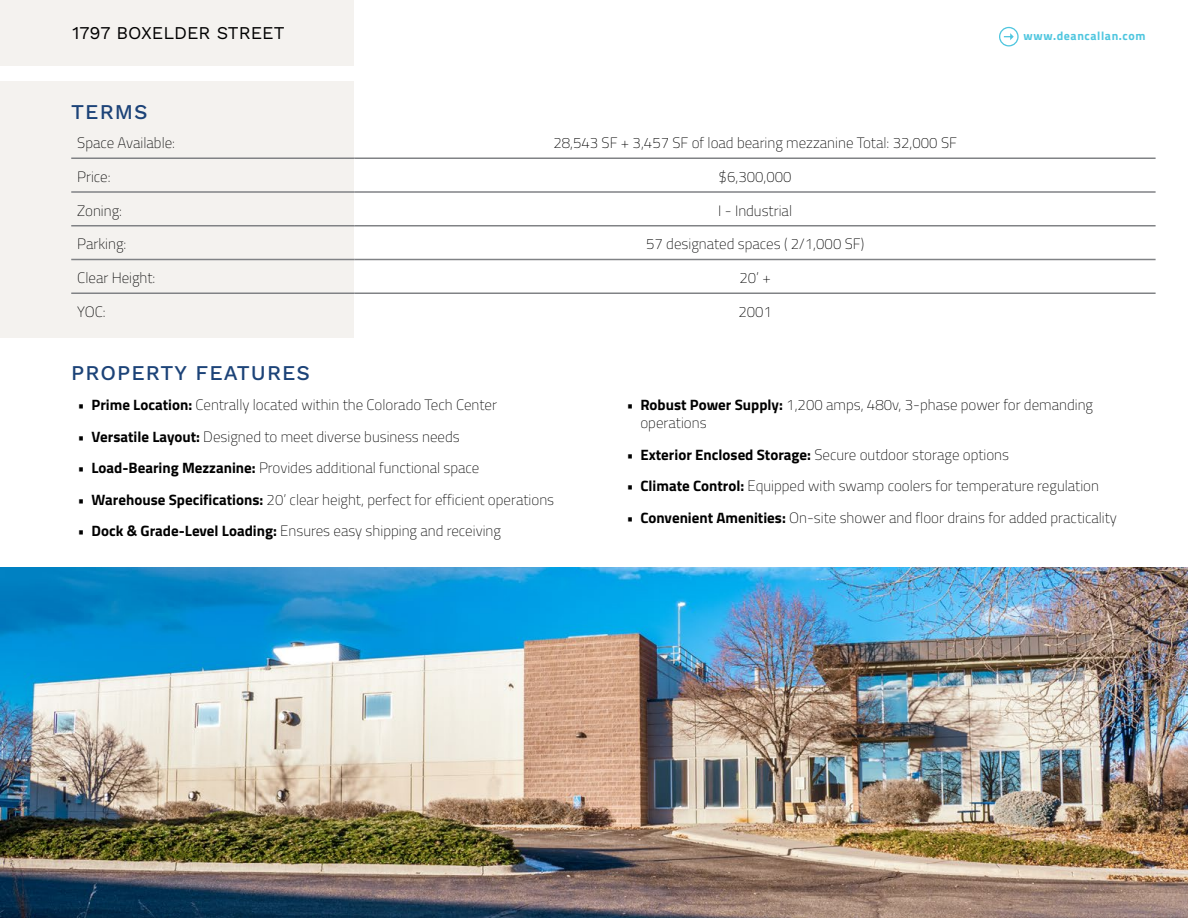
<style>
.page{position:relative;width:1188px;height:918px;background:#fff}
.page>*{position:absolute;margin:0;border:0;box-sizing:border-box;transform-origin:0 0}
.t1{font:500 21px "Work Sans";letter-spacing:.05em;color:#1c4378}
.t2{font:18px "Work Sans";color:#000}
.t3{font:200 15px/18px "Cairo";color:#000}
.t4{font:700 12px "Cairo";letter-spacing:.05em;color:#4fc6df}
.s1{font-weight:700}
</style>
<div class="page">
<svg style="left:999px;top:27px;width:20px;height:19px"></svg>
<div style="left:0;top:0;width:354px;height:338px;background:#f4f2ef"></div>
<div style="left:0;top:66px;width:354px;height:15px;background:#fff"></div>
<hr style="left:71px;top:158px;width:284px;height:1px;background:#808285">
<hr style="left:355px;top:158px;width:801px;height:1px;background:#808285">
<hr style="left:71px;top:191px;width:284px;height:2px;background:#808285">
<hr style="left:355px;top:191px;width:801px;height:2px;background:#808285">
<hr style="left:71px;top:225px;width:284px;height:2px;background:#808285">
<hr style="left:355px;top:225px;width:801px;height:2px;background:#808285">
<hr style="left:71px;top:259px;width:284px;height:1px;background:#808285">
<hr style="left:355px;top:259px;width:801px;height:1px;background:#808285">
<hr style="left:71px;top:293px;width:284px;height:1px;background:#808285">
<hr style="left:355px;top:293px;width:801px;height:1px;background:#808285">
<img style="left:0;top:567px;width:1188px;height:351px">
<p class="t2" style="left:72px;top:22px;width:214px">1797 BOXELDER STREET</p>
<h1 class="t1" style="left:71px;top:100px;width:78px">TERMS</h1>
<p class="t3" style="left:77px;top:134px;width:99px">Space Available:</p>
<p class="t3" style="left:553px;top:134px;width:405px">28,543 SF + 3,457 SF of load bearing mezzanine Total: 32,000 SF</p>
<p class="t3" style="left:77px;top:168px;width:35px">Price:</p>
<p class="t3" style="left:719px;top:168px;width:75px">$6,300,000</p>
<p class="t3" style="left:77px;top:201px;width:46px">Zoning:</p>
<p class="t3" style="left:718px;top:201px;width:75px">I - Industrial</p>
<p class="t3" style="left:77px;top:235px;width:51px">Parking:</p>
<p class="t3" style="left:646px;top:235px;width:219px">57 designated spaces ( 2/1,000 SF)</p>
<p class="t3" style="left:77px;top:269px;width:80px">Clear Height:</p>
<p class="t3" style="left:740px;top:269px;width:33px">20’ +</p>
<p class="t3" style="left:77px;top:303px;width:30px">YOC:</p>
<p class="t3" style="left:738px;top:303px;width:35px">2001</p>
<h1 class="t1" style="left:71px;top:361px;width:240px">PROPERTY FEATURES</h1>
<p class="t4" style="left:1024px;top:26px;width:123px">www.deancallan.com</p>
<p class="t3" style="left:78px;top:396px;width:421px"><span class="s1">• Prime Location:</span> Centrally located within the Colorado Tech Center</p>
<p class="t3" style="left:78px;top:428px;width:383px"><span class="s1">• Versatile Layout:</span> Designed to meet diverse business needs</p>
<p class="t3" style="left:78px;top:459px;width:403px"><span class="s1">• Load-Bearing Mezzanine:</span> Provides additional functional space</p>
<p class="t3" style="left:78px;top:491px;width:478px"><span class="s1">• Warehouse Specifications:</span> 20’ clear height, perfect for efficient operations</p>
<p class="t3" style="left:78px;top:522px;width:425px"><span class="s1">• Dock &amp; Grade-Level Loading:</span> Ensures easy shipping and receiving</p>
<p class="t3" style="left:640px;top:396px;width:454px;text-indent:-14px"><span class="s1">• Robust Power Supply:</span> 1,200 amps, 480v, 3-phase power for demanding operations</p>
<p class="t3" style="left:627px;top:446px;width:384px"><span class="s1">• Exterior Enclosed Storage:</span> Secure outdoor storage options</p>
<p class="t3" style="left:627px;top:477px;width:474px"><span class="s1">• Climate Control:</span> Equipped with swamp coolers for temperature regulation</p>
<p class="t3" style="left:627px;top:509px;width:492px"><span class="s1">• Convenient Amenities:</span> On-site shower and floor drains for added practicality</p>
</div>
